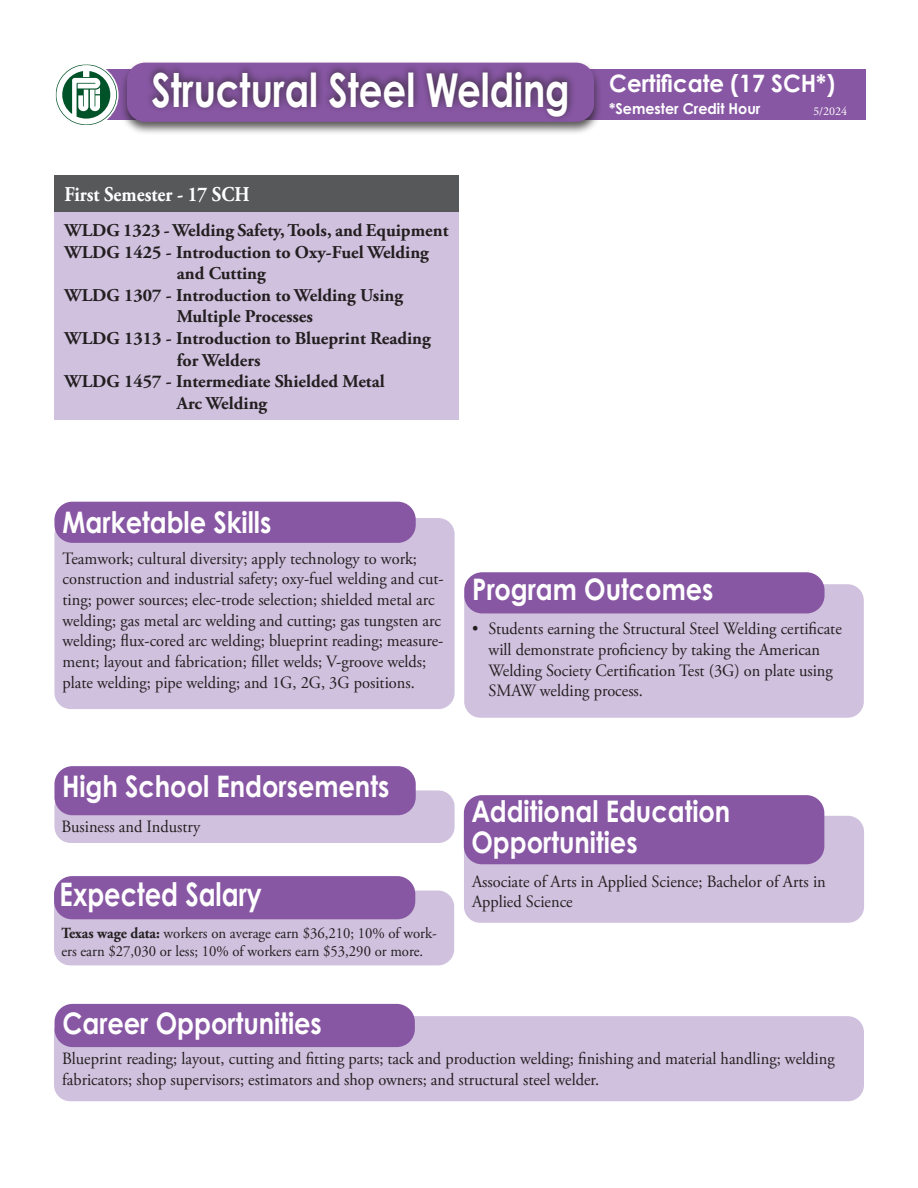
<style>
.page{position:relative;width:918px;height:1188px;background:#fff}
.page>*{position:absolute;margin:0;border:0;box-sizing:border-box;transform-origin:0 0}
.t1{font:700 46.8px "Century Gothic Pro";color:#fff;scale:.79 1}
.t2{font:700 32.4px "Century Gothic Pro";color:#fff;scale:.79 1}
.t3{font:700 29.7px/30.9px "Century Gothic Pro";color:#fff;scale:.86 1}
.t4{font:700 24px "Century Gothic Pro";color:#fff;scale:.95 1}
.t5{font:700 21px "Adobe Garamond Pro";color:#fff;scale:.9 1}
.t6{font:700 18px "Adobe Garamond Pro";color:#231f20}
.t7{font:17.25px/20.7px "Adobe Garamond Pro";color:#231f20;scale:.95 1}
.t8{font:15.45px/18px "Adobe Garamond Pro";color:#231f20;scale:.95 1}
.t9{font:700 15px "Century Gothic Pro";color:#fff;scale:.95 1}
.t10{font:12px "Adobe Garamond Pro";color:#fff}
.s1{font-family:"Minion Pro"}
.s2{font-weight:700}
</style>
<div class="page">
<div style="left:54px;top:176px;width:405px;height:36px;background:#57585a"></div>
<div style="left:54px;top:212px;width:405px;height:207px;background:#d0c1de"></div>
<div style="left:464px;top:584px;width:400px;height:134px;background:#d0c1de;border-radius:16px"></div>
<div style="left:54px;top:1016px;width:810px;height:85px;background:#d0c1de;border-radius:16px"></div>
<div style="left:54px;top:518px;width:401px;height:191px;background:#d0c1de;border-radius:16px"></div>
<div style="left:54px;top:502px;width:362px;height:41px;background:#8857a4;border-radius:18px"></div>
<div style="left:464px;top:572px;width:361px;height:41px;background:#8857a4;border-radius:18px"></div>
<div style="left:54px;top:790px;width:401px;height:53px;background:#d0c1de;border-radius:16px"></div>
<div style="left:54px;top:766px;width:362px;height:49px;background:#8857a4;border-radius:18px"></div>
<div style="left:90px;top:69px;width:776px;height:51px;background:#8857a4"></div>
<div style="left:119px;top:60px;width:484px;height:75px;background:#231f20;opacity:.75"></div>
<div style="left:127px;top:63px;width:467px;height:59px;background:#8857a4;border-radius:18px"></div>
<div style="left:145px;top:63px;width:431px;height:60px;background:#231f20;opacity:.75"></div>
<svg style="left:54px;top:63px;width:65px;height:64px"></svg>
<div style="left:55px;top:1004px;width:360px;height:43px;background:#8857a4;border-radius:18px"></div>
<div style="left:54px;top:891px;width:400px;height:74px;background:#d0c1de;border-radius:16px"></div>
<div style="left:54px;top:876px;width:361px;height:43px;background:#8857a4;border-radius:18px"></div>
<div style="left:464px;top:816px;width:400px;height:107px;background:#d0c1de;border-radius:16px"></div>
<div style="left:464px;top:795px;width:360px;height:69px;background:#8857a4;border-radius:18px"></div>
<svg style="left:56px;top:64px;width:61px;height:61px"></svg>
<h1 class="t1" style="left:151px;top:61px;width:531px">Structural Steel Welding</h1>
<p class="t5" style="left:64px;top:182px;width:207px">First Semester - 17 SCH</p>
<p class="t6" style="left:64px;top:220px;width:385px">WLDG 1323 - Welding Safety, Tools, and Equipment</p>
<p class="t6" style="left:64px;top:241px;width:366px">WLDG 1425 - Introduction to Oxy-Fuel Welding</p>
<p class="t6" style="left:177px;top:263px;width:91px">and Cutting</p>
<p class="t6" style="left:64px;top:285px;width:340px">WLDG 1307 - Introduction to Welding Using</p>
<p class="t6" style="left:177px;top:306px;width:138px">Multiple Processes</p>
<p class="t6" style="left:64px;top:328px;width:368px">WLDG 1313 - Introduction to Blueprint Reading</p>
<p class="t6" style="left:177px;top:349px;width:85px">for Welders</p>
<p class="t6" style="left:64px;top:371px;width:322px">WLDG 1457 - Intermediate Shielded Metal</p>
<p class="t6" style="left:177px;top:393px;width:92px">Arc Welding</p>
<h3 class="t3" style="left:63px;top:506px;width:244px">Marketable Skills</h3>
<h3 class="t4" style="left:609px;top:68px;width:239px">Certificate (17 SCH*)</h3>
<p class="t9" style="left:609px;top:100px;width:161px">*Semester Credit Hour</p>
<p class="t10" style="left:813px;top:104px;width:35px"><span class="s1">5/</span>2024</p>
<p class="t7" style="left:63px;top:548px;width:403px">Teamwork; cultural diversity; apply technology to work; construction and industrial safety; oxy-fuel welding and cut&shy;ting; power sources; elec-trode selection; shielded metal arc welding; gas metal arc welding and cutting; gas tungsten arc welding; flux-cored arc welding; blueprint reading; measure&shy;ment; layout and fabrication; fillet welds; V-groove welds; plate welding; pipe welding; and 1G, 2G, 3G positions.</p>
<h3 class="t3" style="left:472px;top:573px;width:282px">Program Outcomes</h3>
<p class="t7" style="left:489px;top:619px;width:373px;text-indent:-16px">• Students earning the Structural Steel Welding certificate will demonstrate proficiency by taking the American Welding Society Certification Test (3G) on plate using SMAW welding process.</p>
<h3 class="t3" style="left:62px;top:770px;width:382px">High School Endorsements</h3>
<p class="t7" style="left:61px;top:817px;width:148px">Business and Industry</p>
<h3 class="t3" style="left:471px;top:796px;width:303px">Additional Education<br>Opportunities</h3>
<h2 class="t2" style="left:60px;top:875px;width:257px">Expected Salary</h2>
<p class="t7" style="left:472px;top:872px;width:374px">Associate of Arts in Applied Science; Bachelor of Arts in<br>Applied Science</p>
<p class="t8" style="left:61px;top:925px;width:397px"><span class="s2">Texas wage data:</span> workers on average earn $36,210; 10% of work&shy;ers earn $27,030 or less; 10% of workers earn $53,290 or more.</p>
<h3 class="t3" style="left:63px;top:1007px;width:303px">Career Opportunities</h3>
<p class="t7" style="left:62px;top:1049px;width:815px">Blueprint reading; layout, cutting and fitting parts; tack and production welding; finishing and material handling; welding fabricators; shop supervisors; estimators and shop owners; and structural steel welder.</p>
</div>
